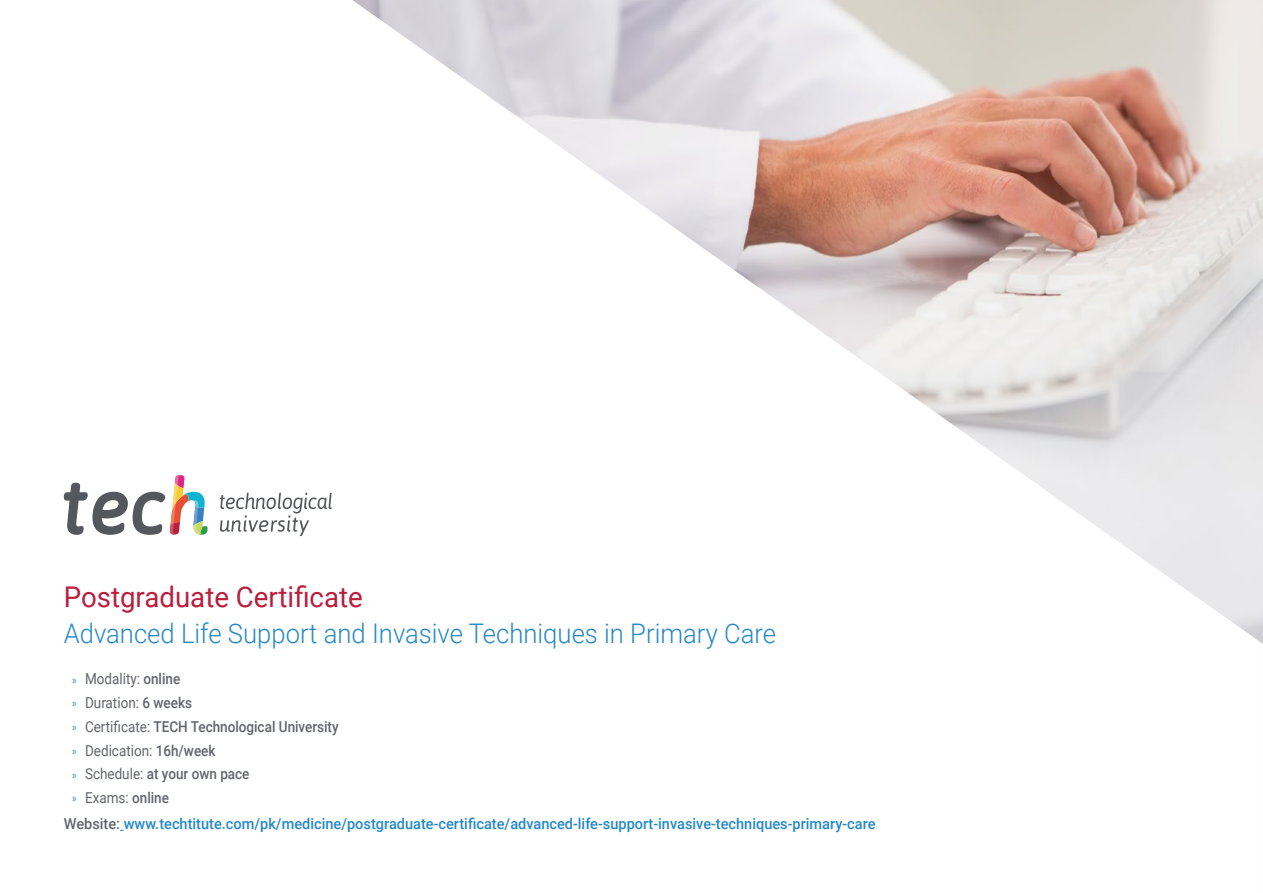
<style>
.page{position:relative;width:1263px;height:893px;background:#fff}
.page>*{position:absolute;margin:0;border:0;box-sizing:border-box;transform-origin:0 0}
.t1{font:28.5px "Roboto";color:#ba1e3c}
.t2{font:300 27px "Roboto";color:#2488c9;scale:.95 1}
.t3{font:500 15px/23.7px "Roboto";color:#61646a;scale:.9 1}
.t4{font:500 15px "Roboto";color:#2488c9}
.s1{font-family:"Myriad Pro";font-weight:400;font-size:12px;color:#2488c9}
.s2{font-weight:400}
.s3{color:#61646a}
</style>
<div class="page">
<img style="left:352px;top:0;width:911px;height:644px">
<svg style="left:64px;top:475px;width:144px;height:60px"></svg>
<svg style="left:220px;top:493px;width:112px;height:43px"></svg>
<h1 class="t1" style="left:64px;top:577px;width:301px">Postgraduate Certificate</h1>
<h2 class="t2" style="left:64px;top:615px;width:751px">Advanced Life Support and Invasive Techniques in Primary Care</h2>
<p class="t3" style="left:72px;top:667px;width:297px"><span class="s1">»</span> <span class="s2">Modality:</span> online<br><span class="s1">»</span> <span class="s2">Duration:</span> 6 weeks<br><span class="s1">»</span> <span class="s2">Certificate:</span> TECH Technological University <span class="s1">»</span> <span class="s2">Dedication:</span> 16h/week<br><span class="s1">»</span> <span class="s2">Schedule:</span> at your own pace<br><span class="s1">»</span> <span class="s2">Exams:</span> online</p>
<p class="t4" style="left:64px;top:813px;width:813px"><span class="s3">Website:</span> www.techtitute.com/pk/medicine/postgraduate-certificate/advanced-life-support-invasive-techniques-primary-care</p>
</div>
